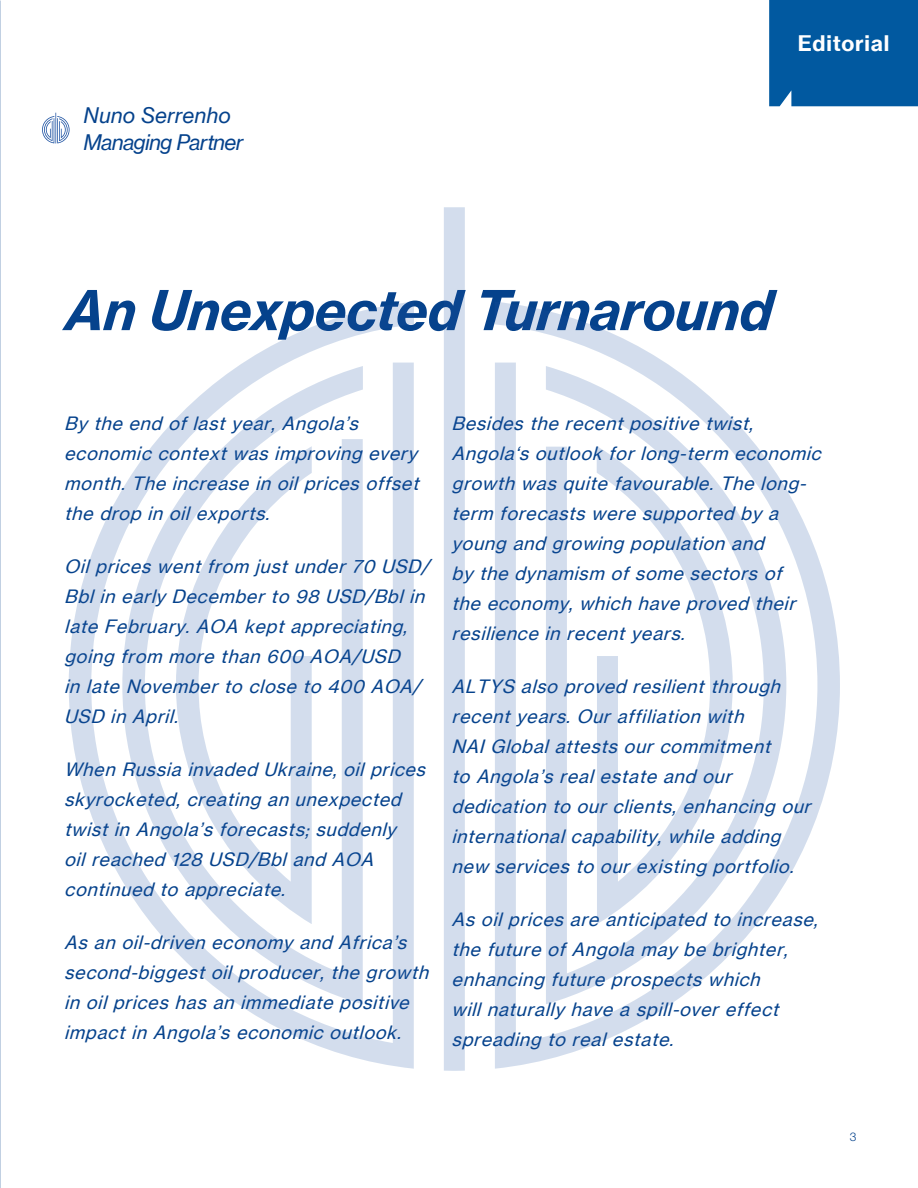
<style>
.page{position:relative;width:918px;height:1188px;background:#fff}
.page>*{position:absolute;margin:0;border:0;box-sizing:border-box;transform-origin:0 0}
.t1{font:italic 700 54px "N Haas Grotesk TX Pro";letter-spacing:-.005em;color:#05428c}
.t2{font:italic 21px "N Haas Grotesk TX Pro";letter-spacing:-.03em;color:#05428c}
.t3{font:italic 21px "N Haas Grotesk TX Pro";letter-spacing:.005em;color:#05428c}
.t4{font:700 21px "N Haas Grotesk TX Pro";letter-spacing:.035em;color:#fff}
.Subhead{font:italic 18px/30px "N Haas Grotesk TX Pro";color:#05428c}
.Subhead-2{font:300 12px "Helvetica Neue LT Std";color:#05428c}
</style>
<div class="page">
<img style="left:0;top:10px;width:1px;height:1178px">
<svg style="left:42px;top:113px;width:28px;height:30px"></svg>
<div style="left:444px;top:207px;width:21px;height:864px;background:#d3dded"></div>
<svg style="left:495px;top:302px;width:345px;height:767px"></svg>
<svg style="left:546px;top:366px;width:240px;height:638px"></svg>
<svg style="left:69px;top:302px;width:345px;height:767px"></svg>
<svg style="left:176px;top:446px;width:136px;height:478px"></svg>
<svg style="left:597px;top:446px;width:153px;height:478px"></svg>
<div style="left:769px;top:0;width:149px;height:106px;background:#0159a0"></div>
<p class="t3" style="left:84px;top:103px;width:149px">Nuno Serrenho</p>
<p class="t2" style="left:84px;top:130px;width:161px">Managing Partner</p>
<p class="t4" style="left:798px;top:30px;width:93px">Editorial</p>
<p class="t1" style="left:64px;top:277px;width:709px">An Unexpected Turnaround</p>
<p class="Subhead" style="left:64px;top:408px;width:362px">By the end oflastyear,Angola’s economic contextwas improving every month.The increase in oilprices offset the drop in oilexports.</p>
<p class="Subhead" style="left:64px;top:551px;width:372px">Oilprices wentfrom justunder70 USD/<br>Bblin early Decemberto 98 USD/Bblin late February.AOA keptappreciating, going from more than 600 AOA/USD<br>in late Novemberto close to 400 AOA/<br>USD in April.</p>
<p class="Subhead" style="left:64px;top:754px;width:368px">When Russia invaded Ukraine,oilprices skyrocketed,creating an unexpected twistin Angola’s forecasts;suddenly oilreached 128 USD/Bbland AOA continued to appreciate.</p>
<p class="Subhead" style="left:64px;top:927px;width:371px">As an oil-driven economy and Africa’s second-biggestoilproducer,the growth in oilprices has an immediate positive impactin Angola’s economic outlook.</p>
<p class="Subhead" style="left:452px;top:408px;width:376px">Besides the recentpositive twist, Angola‘s outlook forlong-term economic growth was quite favourable.The long&shy;term forecasts were supported by a young and growing population and<br>by the dynamism ofsome sectors of<br>the economy,which have proved their resilience in recentyears.</p>
<p class="Subhead" style="left:452px;top:671px;width:366px">ALTYS also proved resilientthrough recentyears.Ouraffiliation with NAIGlobalattests ourcommitment<br>to Angola’s realestate and our dedication to ourclients,enhancing our internationalcapability,while adding new services to ourexisting portfolio.</p>
<p class="Subhead" style="left:452px;top:904px;width:373px">As oilprices are anticipated to increase, the future ofAngola may be brighter, enhancing future prospects which willnaturally have a spill-overeffect spreading to realestate.</p>
<p class="Subhead-2" style="left:850px;top:1130px;width:8px">3</p>
</div>
